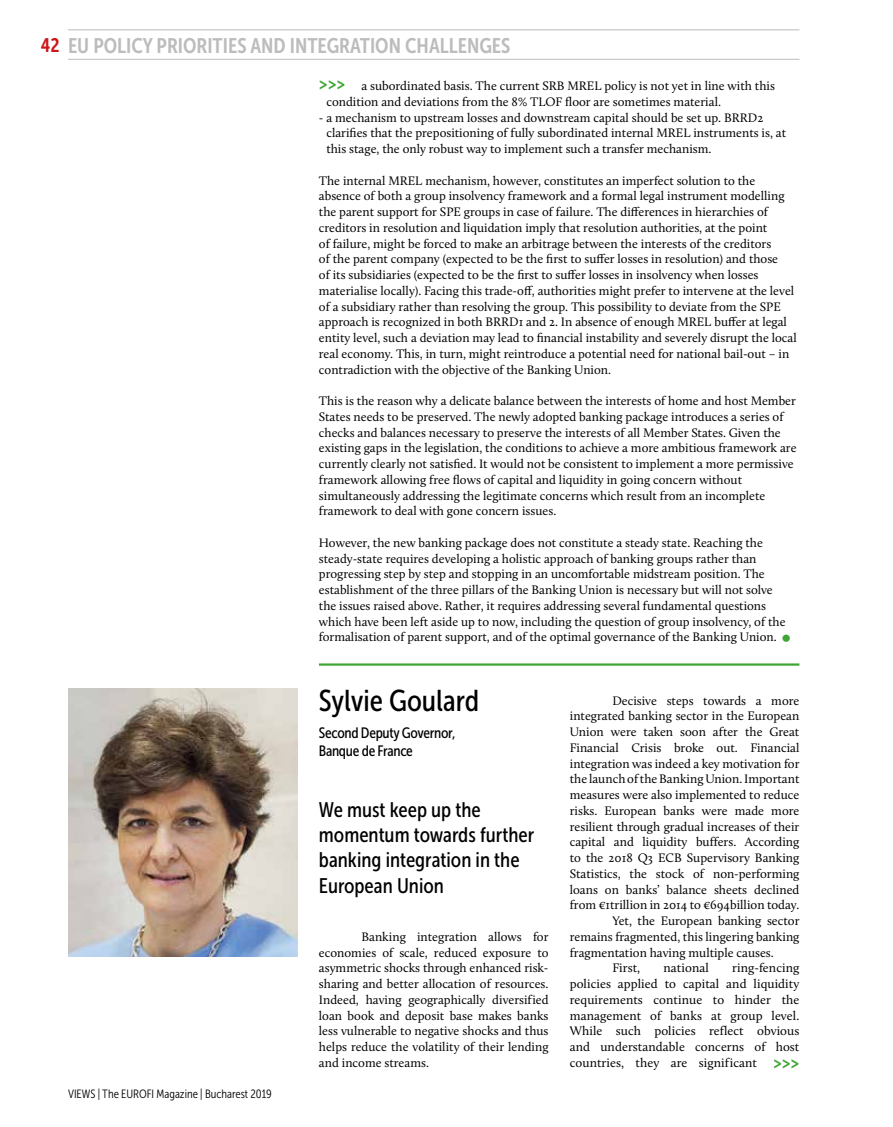
<style>
.page{position:relative;width:893px;height:1127px;background:#fff}
.page>*{position:absolute;margin:0;border:0;box-sizing:border-box;transform-origin:0 0}
.t1{font:30px "Museo Sans Cond 500";color:#000}
.t2{font:21px/25.2px "Museo Sans Cond 500";color:#000}
.t3{font:21px "Museo Sans Cond 700";color:#bcbcbc}
.t4{font:18px "Museo Sans Cond 700";color:#3fa535}
.t5{font:15px/18px "Museo Sans Cond 500";letter-spacing:-.02em;color:#000}
.t6{font:12.75px/15.8px "Calluna";color:#000}
.t7{font:12px "Museo Sans Cond 300";color:#000}
.s1{font-size:19.5px;color:#cd171a}
</style>
<div class="page">
<img style="left:68px;top:689px;width:230px;height:267px">
<hr style="left:319px;top:663px;width:480px;height:3px;background:#3fa535">
<hr style="left:68px;top:29px;width:731px;height:1px;background:#bcbcbc">
<hr style="left:68px;top:59px;width:731px;height:1px;background:#bcbcbc">
<h2 class="t3" style="left:41px;top:34px;width:471px"><span class="s1">42</span> EU POLICY PRIORITIES AND INTEGRATION CHALLENGES</h2>
<h3 class="t4" style="left:319px;top:74px;width:28px">&gt;&gt;&gt;</h3>
<p class="t6" style="left:326px;top:78px;width:450px;text-indent:35px">a subordinated basis. The current SRB MREL policy is not yet in line with this condition and deviations from the 8% TLOF floor are sometimes material.</p>
<p class="t6" style="left:326px;top:109px;width:461px;text-indent:-7px">- a mechanism to upstream losses and downstream capital should be set up. BRRD2 clarifies that the prepositioning of fully subordinated internal MREL instruments is, at this stage, the only robust way to implement such a transfer mechanism.</p>
<p class="t6" style="left:319px;top:172px;width:479px">The internal MREL mechanism, however, constitutes an imperfect solution to the absence of both a group insolvency framework and a formal legal instrument modelling the parent support for SPE groups in case of failure. The differences in hierarchies of creditors in resolution and liquidation imply that resolution authorities, at the point<br>of failure, might be forced to make an arbitrage between the interests of the creditors<br>of the parent company (expected to be the first to suffer losses in resolution) and those<br>of its subsidiaries (expected to be the first to suffer losses in insolvency when losses materialise locally). Facing this trade-off, authorities might prefer to intervene at the level of a subsidiary rather than resolving the group. This possibility to deviate from the SPE approach is recognized in both BRRD1 and 2. In absence of enough MREL buffer at legal entity level, such a deviation may lead to financial instability and severely disrupt the local real economy. This, in turn, might reintroduce a potential need for national bail-out – in contradiction with the objective of the Banking Union.</p>
<p class="t6" style="left:319px;top:393px;width:479px">This is the reason why a delicate balance between the interests of home and host Member States needs to be preserved. The newly adopted banking package introduces a series of checks and balances necessary to preserve the interests of all Member States. Given the existing gaps in the legislation, the conditions to achieve a more ambitious framework are currently clearly not satisfied. It would not be consistent to implement a more permissive framework allowing free flows of capital and liquidity in going concern without simultaneously addressing the legitimate concerns which result from an incomplete framework to deal with gone concern issues.</p>
<p class="t6" style="left:319px;top:535px;width:468px">However, the new banking package does not constitute a steady state. Reaching the steady-state requires developing a holistic approach of banking groups rather than progressing step by step and stopping in an uncomfortable midstream position. The establishment of the three pillars of the Banking Union is necessary but will not solve the issues raised above. Rather, it requires addressing several fundamental questions which have been left aside up to now, including the question of group insolvency, of the formalisation of parent support, and of the optimal governance of the Banking Union.</p>
<p class="t7" style="left:68px;top:1087px;width:205px">VIEWS | The EUROFI Magazine | Bucharest 2019</p>
<h1 class="t1" style="left:319px;top:684px;width:162px">Sylvie Goulard</h1>
<p class="t5" style="left:319px;top:724px;width:138px">Second Deputy Governor,<br>Banque de France</p>
<h2 class="t2" style="left:319px;top:797px;width:217px">We must keep up the momentum towards further banking integration in the<br>European Union</h2>
<p class="t6" style="left:319px;top:928px;width:231px;text-align:justify;text-indent:43px">Banking integration allows for economies of scale, reduced exposure to asymmetric shocks through enhanced risk&shy;sharing and better allocation of resources.<br>Indeed, having geographically diversified loan book and deposit base makes banks less vulnerable to negative shocks and thus helps reduce the volatility of their lending and income streams.</p>
<p class="t6" style="left:612px;top:692px;width:189px">Decisive steps towards a more</p>
<p class="t6" style="left:570px;top:708px;width:231px">integrated banking sector in the European</p>
<p class="t6" style="left:570px;top:724px;width:231px">Union were taken soon after the Great</p>
<p class="t6" style="left:570px;top:739px;width:231px">Financial Crisis broke out. Financial</p>
<p class="t6" style="left:570px;top:755px;width:231px">integration was indeed a key motivation for</p>
<p class="t6" style="left:570px;top:771px;width:231px">the launch of the Banking Union. Important</p>
<p class="t6" style="left:570px;top:787px;width:231px">measures were also implemented to reduce</p>
<p class="t6" style="left:570px;top:802px;width:231px">risks. European banks were made more</p>
<p class="t6" style="left:570px;top:818px;width:231px">resilient through gradual increases of their</p>
<p class="t6" style="left:570px;top:834px;width:231px">capital and liquidity buffers. According</p>
<p class="t6" style="left:570px;top:850px;width:231px">to the 2018 Q3 ECB Supervisory Banking</p>
<p class="t6" style="left:570px;top:865px;width:231px">Statistics, the stock of non-performing</p>
<p class="t6" style="left:570px;top:881px;width:231px">loans on banks’ balance sheets declined</p>
<p class="t6" style="left:570px;top:897px;width:231px">from €1trillion in 2014 to €694billion today.</p>
<p class="t6" style="left:612px;top:913px;width:189px">Yet, the European banking sector</p>
<p class="t6" style="left:570px;top:928px;width:231px">remains fragmented, this lingering banking</p>
<p class="t6" style="left:570px;top:944px;width:205px">fragmentation having multiple causes.</p>
<p class="t6" style="left:612px;top:960px;width:29px">First,</p>
<p class="t6" style="left:663px;top:960px;width:47px">national</p>
<p class="t6" style="left:570px;top:960px;width:231px;text-align:justify;text-indent:162px">ring-fencing policies applied to capital and liquidity requirements continue to hinder the management of banks at group level.<br>While such policies reflect obvious and understandable concerns of host countries, they are significant</p>
<h3 class="t4" style="left:773px;top:1052px;width:28px">&gt;&gt;&gt;</h3>
</div>
